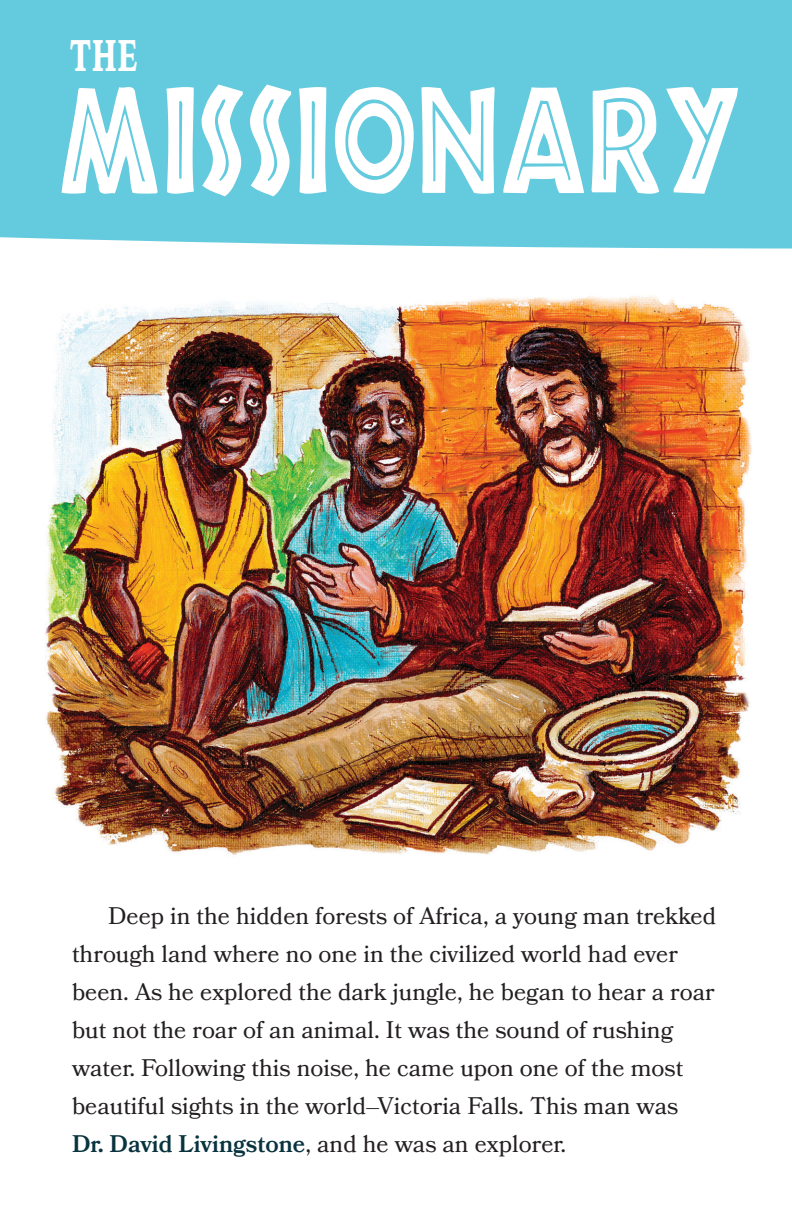
<style>
.page{position:relative;width:792px;height:1224px;background:#fff}
.page>*{position:absolute;margin:0;border:0;box-sizing:border-box;transform-origin:0 0}
.t1{font:140px "African";color:#fff;scale:.71 1}
.t2{font:900 44px "Iowan Old Style";color:#fff;scale:.6 1}
.t3{font:24px/38px "Bookmania";color:#231f20}
.s1{font-weight:600;color:#08333f}
</style>
<div class="page">
<img style="left:45px;top:295px;width:707px;height:560px">
<div style="left:0;top:0;width:792px;height:249px;background:#64cade"></div>
<p class="t2" style="left:70px;top:26px;width:114px">THE</p>
<p class="t1" style="left:57px;top:85px;width:966px">MISSIONARY</p>
<p class="t3" style="left:72px;top:897px;width:646px;text-indent:36px">Deep in the hidden forests of Africa, a young man trekked through land where no one in the civilized world had ever been. As he explored the dark jungle, he began to hear a roar but not the roar of an animal. It was the sound of rushing water. Following this noise, he came upon one of the most beautiful sights in the world–Victoria Falls. This man was</p>
<p class="t3" style="left:72px;top:1125px;width:496px"><span class="s1">Dr. David Livingstone</span>, and he was an explorer.</p>
</div>
